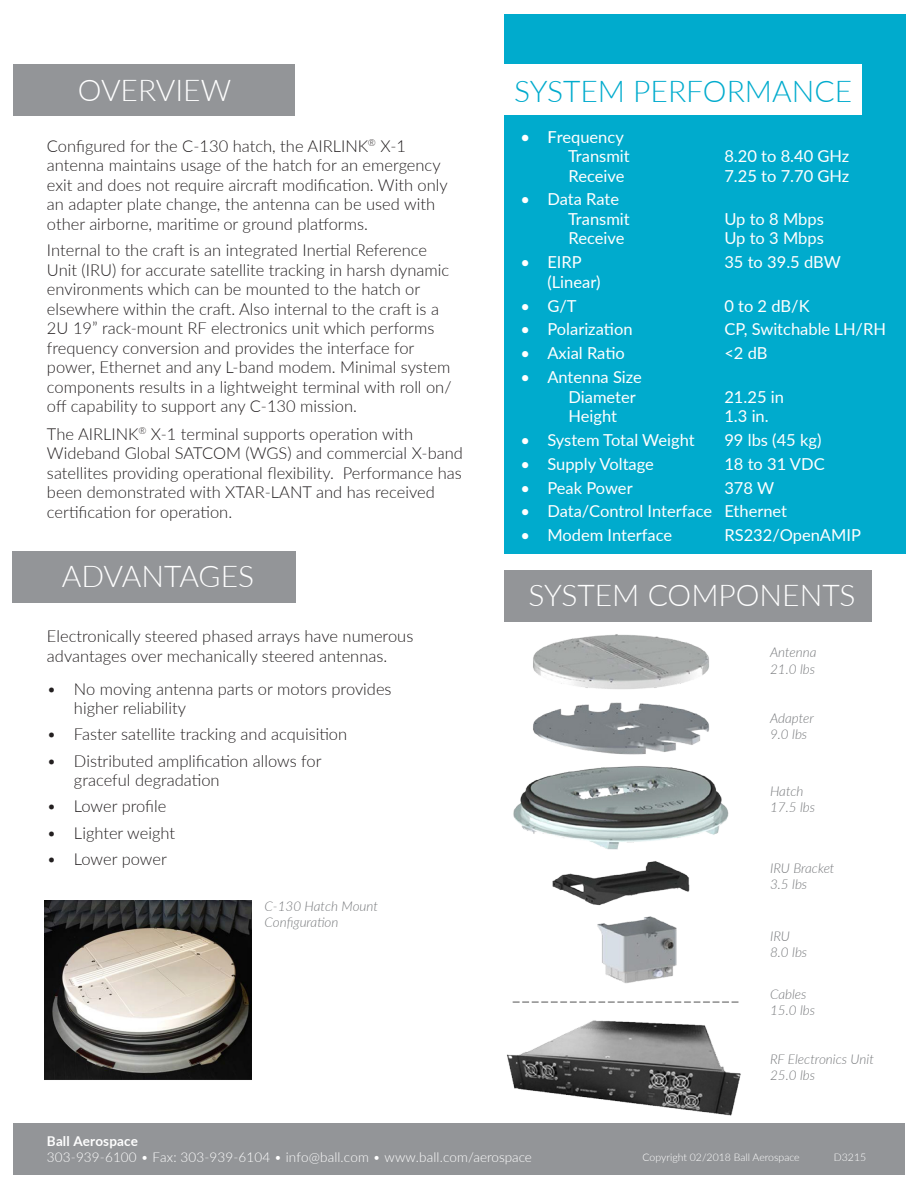
<style>
.page{position:relative;width:918px;height:1188px;background:#fff}
.page>*{position:absolute;margin:0;border:0;box-sizing:border-box;transform-origin:0 0}
.overview_role_box_he{font:300 30px "Lato";color:#fff}
.Bulleted_headline{font:300 30px "Lato";color:#00abcd}
.Back_page_text{font:300 16.5px/19.5px "Lato";color:#231f20}
.Bullete_Text_white_2{font:16.5px/19.5px "Lato";color:#fff}
.Focus_Box_text{font:300 16.5px/19.5px "Lato";color:#231f20}
.captions{font:italic 300 13.5px/16.2px "Lato";color:#76787b}
.back_page_footer{font:300 13.5px/16.5px "Lato";letter-spacing:.01em;color:#fff}
.copyright_footer{font:300 10.5px "Lato";color:#fff}
.s1{font-weight:500}
.s2{font-weight:700}
</style>
<div class="page">
<div style="left:14px;top:1123px;width:891px;height:52px;background:#939598"></div>
<div style="left:14px;top:65px;width:281px;height:51px;background:#939598"></div>
<div style="left:13px;top:551px;width:283px;height:51px;background:#939598"></div>
<img style="left:507px;top:634px;width:234px;height:482px">
<img style="left:44px;top:900px;width:208px;height:180px">
<div style="left:504px;top:14px;width:402px;height:540px;background:#00abcd"></div>
<div style="left:504px;top:64px;width:358px;height:51px;background:#fff"></div>
<div style="left:504px;top:570px;width:368px;height:51px;background:#939598"></div>
<p class="overview_role_box_he" style="left:78px;top:69px;width:155px">OVERVIEW</p>
<p class="Back_page_text" style="left:47px;top:136px;width:402px">Configured for the C-130 hatch, the AIRLINK<sup>®</sup> X-1 antenna maintains usage of the hatch for an emergency exit and does not require aircraft modification. With only an adapter plate change, the antenna can be used with other airborne, maritime or ground platforms.</p>
<p class="Back_page_text" style="left:47px;top:240px;width:406px">Internal to the craft is an integrated Inertial Reference Unit (IRU) for accurate satellite tracking in harsh dynamic environments which can be mounted to the hatch or elsewhere within the craft. Also internal to the craft is a 2U 19” rack-mount RF electronics unit which performs frequency conversion and provides the interface for power, Ethernet and any L-band modem. Minimal system components results in a lightweight terminal with roll on/ off capability to support any C-130 mission.</p>
<p class="Back_page_text" style="left:47px;top:424px;width:418px">The AIRLINK<sup>®</sup> X-1 terminal supports operation with Wideband Global SATCOM (WGS) and commercial X-band satellites providing operational flexibility. Performance has been demonstrated with XTAR-LANT and has received certification for operation.</p>
<p class="overview_role_box_he" style="left:62px;top:556px;width:194px">ADVANTAGES</p>
<p class="Focus_Box_text" style="left:47px;top:626px;width:368px">Electronically steered phased arrays have numerous advantages over mechanically steered antennas.</p>
<p class="Focus_Box_text" style="left:74px;top:678px;width:319px;text-indent:-27px">• No moving antenna parts or motors provides higher reliability</p>
<p class="Focus_Box_text" style="left:47px;top:724px;width:302px">• Faster satellite tracking and acquisition</p>
<p class="Focus_Box_text" style="left:74px;top:750px;width:249px;text-indent:-27px">• Distributed amplification allows for graceful degradation</p>
<p class="Focus_Box_text" style="left:47px;top:796px;width:121px">• Lower profile</p>
<p class="Focus_Box_text" style="left:47px;top:822px;width:130px">• Lighter weight</p>
<p class="Focus_Box_text" style="left:47px;top:849px;width:121px">• Lower power</p>
<p class="captions" style="left:265px;top:897px;width:115px">C-130 Hatch Mount<br>Configuration</p>
<p class="Bulleted_headline" style="left:514px;top:70px;width:340px">SYSTEM PERFORMANCE</p>
<p class="Bullete_Text_white_2" style="left:568px;top:126px;width:63px;text-indent:-48px"><span class="s1">• F</span>requency<br>Transmit</p>
<p class="Bullete_Text_white_2" style="left:724px;top:146px;width:127px">8.20 to 8.40 GHz</p>
<p class="Bullete_Text_white_2" style="left:569px;top:165px;width:57px">Receive</p>
<p class="Bullete_Text_white_2" style="left:724px;top:165px;width:127px">7.25 to 7.70 GHz</p>
<p class="Bullete_Text_white_2" style="left:568px;top:189px;width:63px;text-indent:-48px">• Data Rate<br>Transmit</p>
<p class="Bullete_Text_white_2" style="left:724px;top:209px;width:101px">Up to 8 Mbps</p>
<p class="Bullete_Text_white_2" style="left:569px;top:228px;width:57px">Receive</p>
<p class="Bullete_Text_white_2" style="left:724px;top:228px;width:101px">Up to 3 Mbps</p>
<p class="Bullete_Text_white_2" style="left:520px;top:252px;width:63px">• EIRP</p>
<p class="Bullete_Text_white_2" style="left:724px;top:252px;width:118px">35 to 39.5 dBW</p>
<p class="Bullete_Text_white_2" style="left:547px;top:271px;width:55px">(Linear)</p>
<p class="Bullete_Text_white_2" style="left:520px;top:295px;width:58px">• G/T</p>
<p class="Bullete_Text_white_2" style="left:724px;top:295px;width:87px">0 to 2 dB/K</p>
<p class="Bullete_Text_white_2" style="left:520px;top:319px;width:114px">• Polarization</p>
<p class="Bullete_Text_white_2" style="left:724px;top:319px;width:163px">CP, Switchable LH/RH</p>
<p class="Bullete_Text_white_2" style="left:520px;top:343px;width:106px">• Axial Ratio</p>
<p class="Bullete_Text_white_2" style="left:724px;top:343px;width:45px">&lt;2 dB</p>
<p class="Bullete_Text_white_2" style="left:569px;top:367px;width:75px;text-indent:-48px">• Antenna Size<br>Diameter</p>
<p class="Bullete_Text_white_2" style="left:724px;top:386px;width:61px">21.25 in</p>
<p class="Bullete_Text_white_2" style="left:569px;top:406px;width:50px">Height</p>
<p class="Bullete_Text_white_2" style="left:724px;top:406px;width:46px">1.3 in.</p>
<p class="Bullete_Text_white_2" style="left:520px;top:429px;width:176px">• System Total Weight</p>
<p class="Bullete_Text_white_2" style="left:724px;top:429px;width:99px">99 lbs (45 kg)</p>
<p class="Bullete_Text_white_2" style="left:520px;top:453px;width:135px">• Supply Voltage</p>
<p class="Bullete_Text_white_2" style="left:724px;top:453px;width:102px">18 to 31 VDC</p>
<p class="Bullete_Text_white_2" style="left:520px;top:477px;width:114px">• Peak Power</p>
<p class="Bullete_Text_white_2" style="left:724px;top:477px;width:51px">378 W</p>
<p class="Bullete_Text_white_2" style="left:520px;top:501px;width:268px">• Data/Control Interface Ethernet</p>
<p class="Bullete_Text_white_2" style="left:520px;top:525px;width:153px">• Modem Interface</p>
<p class="Bullete_Text_white_2" style="left:724px;top:525px;width:138px">RS232/OpenAMIP</p>
<p class="overview_role_box_he" style="left:528px;top:575px;width:329px">SYSTEM COMPONENTS</p>
<p class="captions" style="left:770px;top:644px;width:48px">Antenna<br>21.0 lbs</p>
<p class="captions" style="left:770px;top:709px;width:45px">Adapter<br>9.0 lbs</p>
<p class="captions" style="left:770px;top:783px;width:47px">Hatch<br>17.5 lbs</p>
<p class="captions" style="left:770px;top:859px;width:66px">IRU Bracket<br>3.5 lbs</p>
<p class="captions" style="left:770px;top:928px;width:39px">IRU<br>8.0 lbs</p>
<p class="captions" style="left:770px;top:986px;width:47px">Cables<br>15.0 lbs</p>
<p class="captions" style="left:770px;top:1050px;width:105px">RF Electronics Unit<br>25.0 lbs</p>
<p class="back_page_footer" style="left:47px;top:1132px;width:487px"><span class="s2">Ball Aerospace<br></span>303-939-6100 • Fax: 303-939-6104 • info@ball.com • www.ball.com/aerospace</p>
<p class="copyright_footer" style="left:643px;top:1150px;width:159px">Copyright 02/2018 Ball Aerospace</p>
<p class="copyright_footer" style="left:834px;top:1150px;width:34px">D3215</p>
</div>
